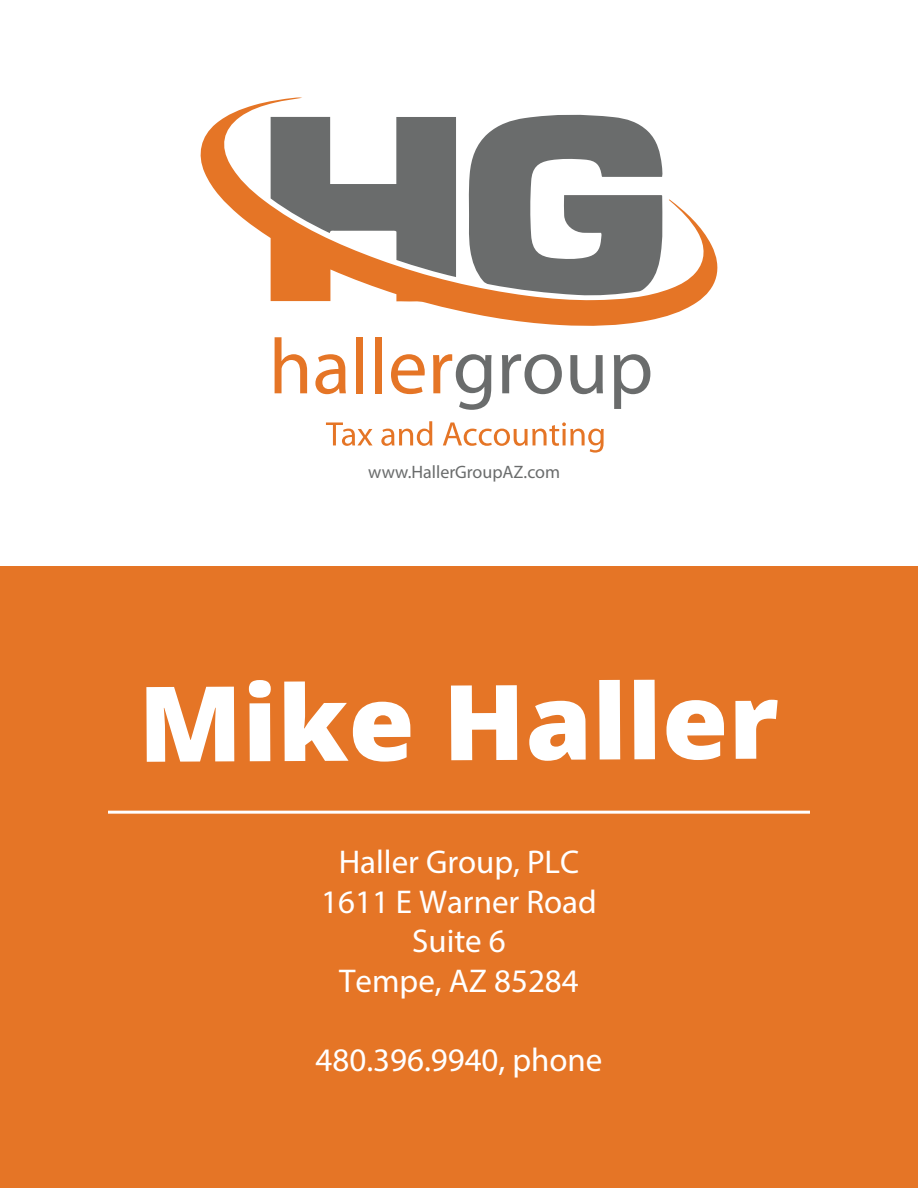
<style>
.page{position:relative;width:918px;height:1188px;background:#fff}
.page>*{position:absolute;margin:0;border:0;box-sizing:border-box;transform-origin:0 0}
.t1{font:800 104.7px "Open Sans";letter-spacing:-.005em;color:#fff}
.t2{font:33px/39.6px "Myriad Pro";color:#fff;text-align:center}
.t3{font:18px "Myriad Pro";color:#6a6c6c}
</style>
<div class="page">
<svg style="left:275px;top:337px;width:32px;height:56px"></svg>
<svg style="left:315px;top:354px;width:31px;height:40px"></svg>
<div style="left:357px;top:337px;width:6px;height:56px;background:#e57526"></div>
<div style="left:375px;top:337px;width:7px;height:56px;background:#e57526"></div>
<svg style="left:391px;top:354px;width:34px;height:40px"></svg>
<svg style="left:433px;top:354px;width:59px;height:56px"></svg>
<svg style="left:502px;top:354px;width:60px;height:40px"></svg>
<svg style="left:570px;top:355px;width:33px;height:39px"></svg>
<svg style="left:614px;top:354px;width:36px;height:55px"></svg>
<svg style="left:200px;top:97px;width:518px;height:229px"></svg>
<svg style="left:271px;top:117px;width:185px;height:160px"></svg>
<svg style="left:326px;top:422px;width:47px;height:24px"></svg>
<svg style="left:381px;top:421px;width:51px;height:25px"></svg>
<svg style="left:443px;top:422px;width:161px;height:31px"></svg>
<div style="left:0;top:564px;width:918px;height:624px;background:#e57526"></div>
<hr style="left:108px;top:811px;width:702px;height:3px;background:#fff">
<div style="left:0;top:519px;width:918px;height:47px;background:#fff"></div>
<p class="t3" style="left:368px;top:461px;width:193px">www.HallerGroupAZ.com</p>
<h1 class="t1" style="left:138px;top:642px;width:643px">Mike Haller</h1>
<p class="t2" style="left:321px;top:842px;width:277px">Haller Group, PLC<br>1611 E Warner Road<br>Suite 6<br>Tempe, AZ 85284</p>
<p class="t2" style="left:316px;top:1040px;width:288px">480.396.9940, phone</p>
</div>
